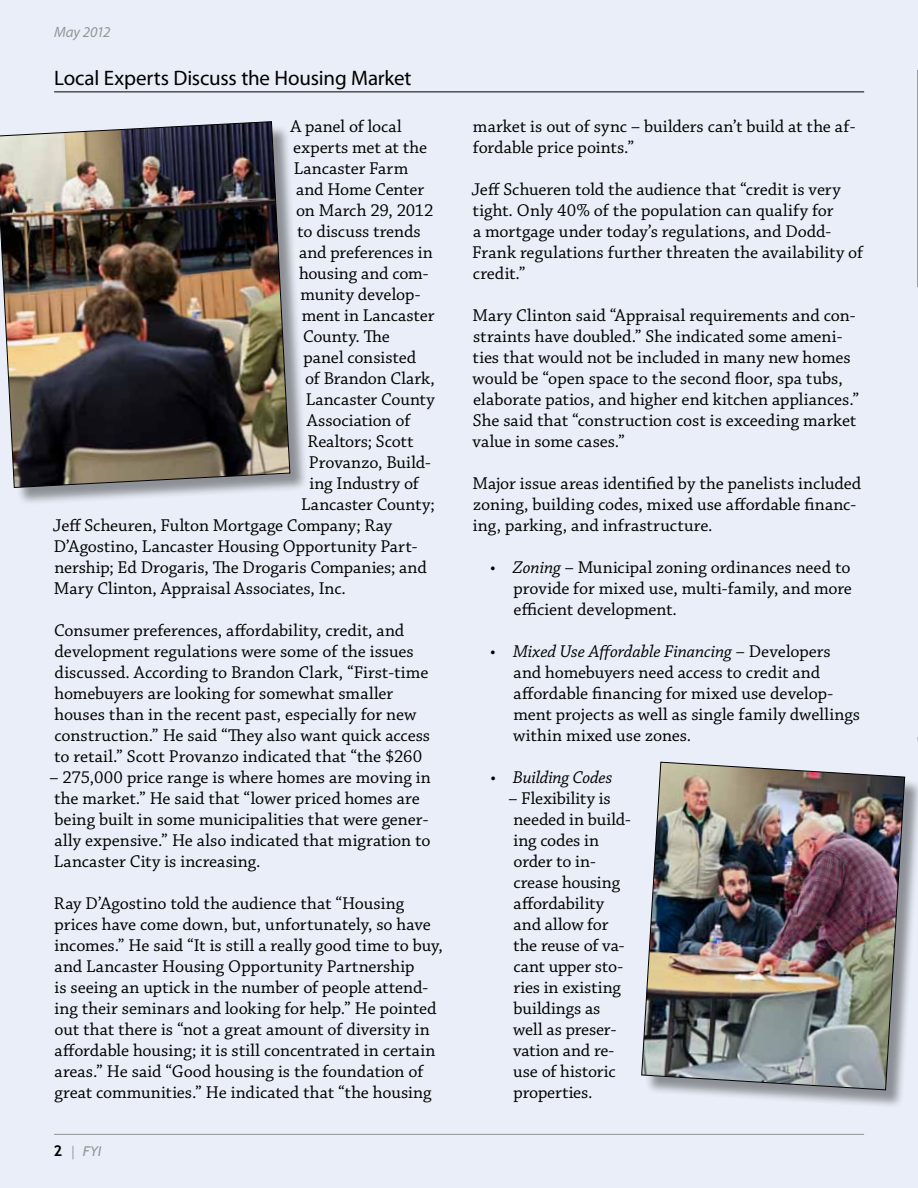
<style>
.page{position:relative;width:918px;height:1188px;background:#e9eef8}
.page>*{position:absolute;margin:0;border:0;box-sizing:border-box;transform-origin:0 0}
.t1{font:21px "Myriad Pro";letter-spacing:-.01em;color:#000}
.t2{font:18px/21px "Chaparral Pro";color:#000}
.t3{font:italic 18px "Chaparral Pro";letter-spacing:-.01em;color:#000}
.t4{font:italic 15px "Myriad Pro";letter-spacing:-.01em;color:#939598}
.t5{font:italic 13.5px "Trebuchet MS";color:#939598}
.s1{font-weight:700;font-style:normal;font-size:15px;color:#000}
.s2{font-family:"Myriad Pro";font-style:normal}
.s3{font-style:italic}
.s4{font-style:normal}
</style>
<div class="page">
<hr style="left:54px;top:1134px;width:810px;height:1px;background:#939598">
<hr style="left:54px;top:92px;width:810px;height:1px;background:#000">
<div style="left:0;top:124px;width:308px;height:382px;background:#000;opacity:.4"></div>
<img style="left:0;top:121px;width:290px;height:367px">
<svg style="left:917px;top:70px;width:1px;height:217px"></svg>
<div style="left:644px;top:765px;width:274px;height:343px;background:#000;opacity:.4"></div>
<img style="left:641px;top:762px;width:264px;height:328px">
<svg style="left:917px;top:737px;width:1px;height:256px"></svg>
<p class="t4" style="left:54px;top:23px;width:58px">May 2012</p>
<p class="t1" style="left:54px;top:65px;width:359px">Local Experts Discuss the Housing Market</p>
<p class="t2" style="left:290px;top:117px;width:113px">A panel of local</p>
<p class="t2" style="left:293px;top:138px;width:135px">experts met at the</p>
<p class="t2" style="left:294px;top:159px;width:116px">Lancaster Farm</p>
<p class="t2" style="left:296px;top:180px;width:129px">and Home Center</p>
<p class="t2" style="left:296px;top:201px;width:139px">on March 29, 2012</p>
<p class="t2" style="left:297px;top:222px;width:125px">to discuss trends</p>
<p class="t2" style="left:299px;top:243px;width:135px">and preferences in</p>
<p class="t2" style="left:299px;top:264px;width:131px">housing and com-</p>
<p class="t2" style="left:300px;top:285px;width:121px">munity develop-</p>
<p class="t2" style="left:302px;top:306px;width:134px">ment in Lancaster</p>
<p class="t2" style="left:303px;top:327px;width:88px">County. The</p>
<p class="t2" style="left:304px;top:348px;width:114px">panel consisted</p>
<p class="t2" style="left:305px;top:369px;width:131px">of Brandon Clark,</p>
<p class="t2" style="left:306px;top:390px;width:131px">Lancaster County</p>
<p class="t2" style="left:307px;top:411px;width:105px">Association of</p>
<p class="t2" style="left:307px;top:432px;width:108px">Realtors; Scott</p>
<p class="t2" style="left:309px;top:453px;width:123px">Provanzo, Build-</p>
<p class="t2" style="left:309px;top:474px;width:111px">ing Industry of</p>
<p class="t2" style="left:301px;top:495px;width:135px">Lancaster County;</p>
<p class="t2" style="left:53px;top:516px;width:341px">Jeff Scheuren, Fulton Mortgage Company; Ray</p>
<p class="t2" style="left:54px;top:537px;width:365px">D’Agostino, Lancaster Housing Opportunity Part-</p>
<p class="t2" style="left:54px;top:558px;width:374px">nership; Ed Drogaris, The Drogaris Companies; and</p>
<p class="t2" style="left:54px;top:579px;width:294px">Mary Clinton, Appraisal Associates, Inc.</p>
<p class="t2" style="left:54px;top:621px;width:378px">Consumer preferences, affordability, credit, and development regulations were some of the issues discussed. According to Brandon Clark, “First-time homebuyers are looking for somewhat smaller houses than in the recent past, especially for new construction.” He said “They also want quick access to retail.” Scott Provanzo indicated that “the $260</p>
<p class="t2" style="left:49px;top:768px;width:383px">– 275,000 price range is where homes are moving in the market.” He said that “lower priced homes are being built in some municipalities that were gener&shy;ally expensive.” He also indicated that migration to Lancaster City is increasing.</p>
<p class="t2" style="left:54px;top:894px;width:390px">Ray D’Agostino told the audience that “Housing prices have come down, but, unfortunately, so have incomes.” He said “It is still a really good time to buy, and Lancaster Housing Opportunity Partnership<br>is seeing an uptick in the number of people attend&shy;ing their seminars and looking for help.” He pointed out that there is “not a great amount of diversity in affordable housing; it is still concentrated in certain areas.” He said “Good housing is the foundation of great communities.” He indicated that “the housing</p>
<p class="t5" style="left:54px;top:1143px;width:50px"><span class="s1">2</span> <span class="s2">|</span> FYI</p>
<p class="t2" style="left:473px;top:117px;width:384px">market is out of sync – builders can’t build at the af&shy;fordable price points.”</p>
<p class="t2" style="left:471px;top:180px;width:393px">Jeff Schueren told the audience that “credit is very tight. Only 40% of the population can qualify for<br>a mortgage under today’s regulations, and Dodd-Frank regulations further threaten the availability of credit.”</p>
<p class="t2" style="left:472px;top:306px;width:388px">Mary Clinton said “Appraisal requirements and con&shy;straints have doubled.” She indicated some ameni&shy;ties that would not be included in many new homes would be “open space to the second floor, spa tubs, elaborate patios, and higher end kitchen appliances.” She said that “construction cost is exceeding market value in some cases.”</p>
<p class="t2" style="left:472px;top:474px;width:390px">Major issue areas identified by the panelists included zoning, building codes, mixed use affordable financ&shy;ing, parking, and infrastructure.</p>
<p class="t2" style="left:514px;top:558px;width:340px;text-align:justify;text-indent:-23px">• <span class="s3">Zoning</span> – Municipal zoning ordinances need to provide for mixed use, multi-family, and more efficient development.</p>
<p class="t2" style="left:513px;top:642px;width:348px;text-indent:-23px">• <span class="s3">Mixed Use Affordable Financing</span> – Developers and homebuyers need access to credit and affordable financing for mixed use develop&shy;ment projects as well as single family dwellings within mixed use zones.</p>
<p class="t3" style="left:490px;top:768px;width:124px"><span class="s4">•</span> Building Codes</p>
<p class="t2" style="left:508px;top:789px;width:124px">– Flexibility is needed in build&shy;ing codes in order to in&shy;crease housing affordability and allow for the reuse of va&shy;cant upper sto&shy;ries in existing buildings as<br>well as preser&shy;vation and re&shy;use of historic properties.</p>
</div>
